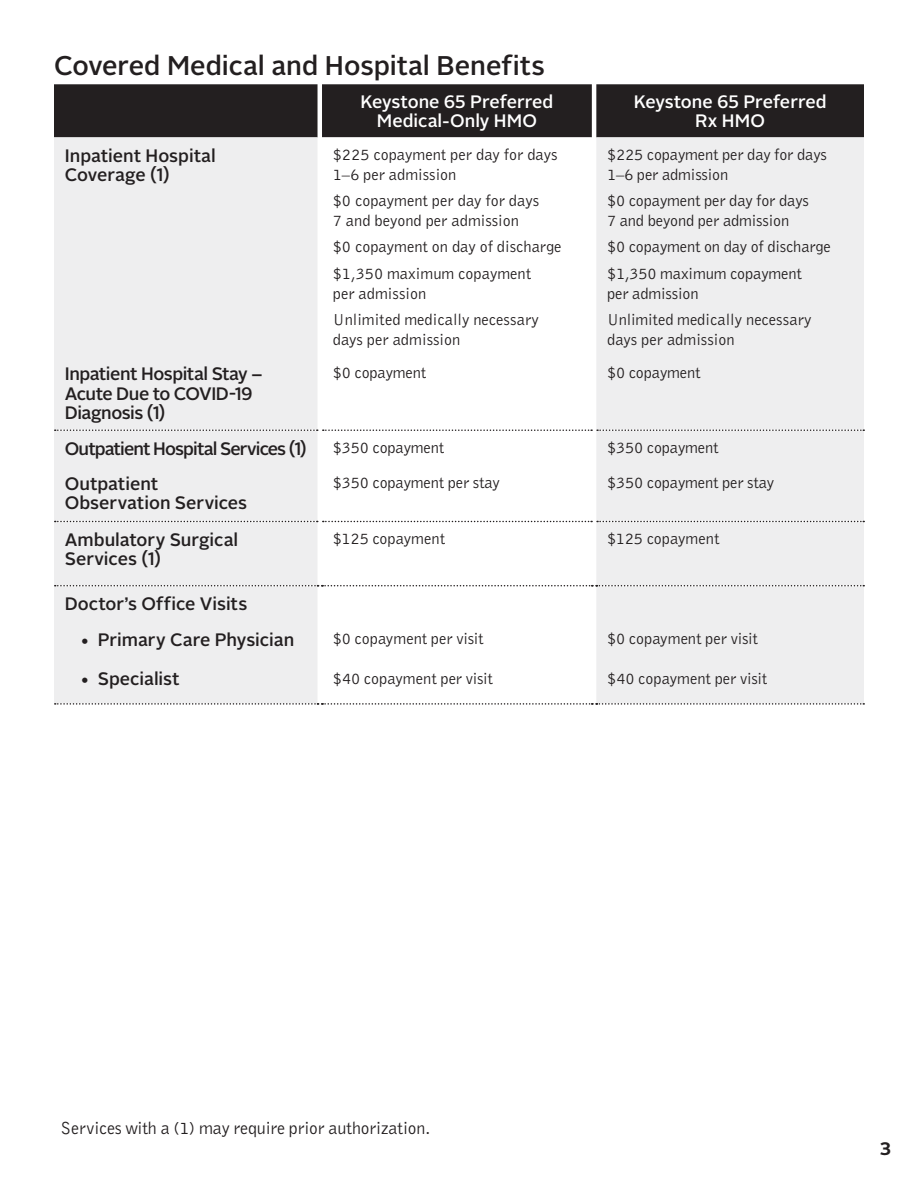
<style>
.page{position:relative;width:918px;height:1188px;background:#fff}
.page>*{position:absolute;margin:0;border:0;box-sizing:border-box;transform-origin:0 0}
.t1{font:500 27px "Alright Sans";color:#231f20}
.t2{font:500 18px/19.5px "Alright Sans";letter-spacing:-.005em;color:#231f20}
.t3{font:500 18px "Alright Sans";color:#fff}
.t4{font:500 18px/19.5px "Alright Sans";letter-spacing:-.025em;color:#231f20}
.t5{font:18px "Bell Gothic";letter-spacing:-.01em;color:#231f20}
.t6{font:500 18px "Alright Sans";letter-spacing:-.05em;color:#231f20}
.t7{font:700 18px "Alright Sans";color:#231f20}
.BODY{font:16.5px/19.8px "Bell Gothic";letter-spacing:-.01em;color:#231f20}
</style>
<div class="page">
<div style="left:54px;top:84px;width:810px;height:53px;background:#231f20"></div>
<div style="left:54px;top:137px;width:810px;height:567px;background:#eeeeef"></div>
<svg style="left:322px;top:137px;width:270px;height:566px"></svg>
<div style="left:322px;top:521px;width:270px;height:65px;background:#fff"></div>
<svg style="left:55px;top:429px;width:809px;height:2px"></svg>
<svg style="left:55px;top:703px;width:809px;height:2px"></svg>
<svg style="left:55px;top:521px;width:809px;height:1px"></svg>
<svg style="left:55px;top:585px;width:809px;height:1px"></svg>
<p class="t1" style="left:54px;top:46px;width:492px">Covered Medical and Hospital Benefits</p>
<p class="t3" style="left:361px;top:89px;width:194px">Keystone 65 Preferred</p>
<p class="t3" style="left:377px;top:109px;width:162px">Medical-Only HMO</p>
<p class="t2" style="left:65px;top:146px;width:153px">Inpatient Hospital<br>Coverage (1)</p>
<p class="BODY" style="left:333px;top:144px;width:226px">$225 copayment per day for days<br>1–6 per admission</p>
<p class="BODY" style="left:333px;top:190px;width:208px">$0 copayment per day for days<br>7 and beyond per admission</p>
<p class="BODY" style="left:333px;top:237px;width:230px">$0 copayment on day of discharge</p>
<p class="BODY" style="left:333px;top:263px;width:200px">$1,350 maximum copayment per admission</p>
<p class="BODY" style="left:333px;top:310px;width:207px">Unlimited medically necessary days per admission</p>
<p class="t3" style="left:634px;top:89px;width:194px">Keystone 65 Preferred</p>
<p class="t3" style="left:695px;top:109px;width:71px">Rx HMO</p>
<p class="BODY" style="left:607px;top:144px;width:221px">$225 copayment per day for days<br>1–6 per admission</p>
<p class="BODY" style="left:607px;top:190px;width:203px">$0 copayment per day for days<br>7 and beyond per admission</p>
<p class="BODY" style="left:607px;top:237px;width:225px">$0 copayment on day of discharge</p>
<p class="BODY" style="left:607px;top:263px;width:196px">$1,350 maximum copayment per admission</p>
<p class="BODY" style="left:607px;top:310px;width:206px">Unlimited medically necessary days per admission</p>
<p class="t4" style="left:65px;top:365px;width:199px">Inpatient Hospital Stay –<br>Acute Due to COVID-19<br>Diagnosis (1)</p>
<p class="BODY" style="left:333px;top:363px;width:95px">$0 copayment</p>
<p class="BODY" style="left:607px;top:363px;width:95px">$0 copayment</p>
<p class="t6" style="left:65px;top:436px;width:243px">Outpatient Hospital Services (1)</p>
<p class="BODY" style="left:333px;top:437px;width:113px">$350 copayment</p>
<p class="BODY" style="left:607px;top:437px;width:113px">$350 copayment</p>
<p class="t2" style="left:65px;top:474px;width:184px">Outpatient<br>Observation Services</p>
<p class="BODY" style="left:333px;top:472px;width:169px">$350 copayment per stay</p>
<p class="BODY" style="left:607px;top:472px;width:169px">$350 copayment per stay</p>
<p class="t2" style="left:65px;top:530px;width:175px">Ambulatory Surgical<br>Services (1)</p>
<p class="BODY" style="left:333px;top:528px;width:114px">$125 copayment</p>
<p class="BODY" style="left:607px;top:528px;width:114px">$125 copayment</p>
<p class="t2" style="left:65px;top:594px;width:184px">Doctor’s Office Visits</p>
<p class="t2" style="left:80px;top:630px;width:216px">• Primary Care Physician</p>
<p class="t2" style="left:80px;top:670px;width:102px">• Specialist</p>
<p class="BODY" style="left:333px;top:628px;width:152px">$0 copayment per visit</p>
<p class="BODY" style="left:333px;top:668px;width:162px">$40 copayment per visit</p>
<p class="BODY" style="left:607px;top:628px;width:152px">$0 copayment per visit</p>
<p class="BODY" style="left:607px;top:668px;width:162px">$40 copayment per visit</p>
<p class="t5" style="left:60px;top:1117px;width:371px">Services with a (1) may require prior authorization.</p>
<p class="t7" style="left:880px;top:1137px;width:13px">3</p>
</div>
